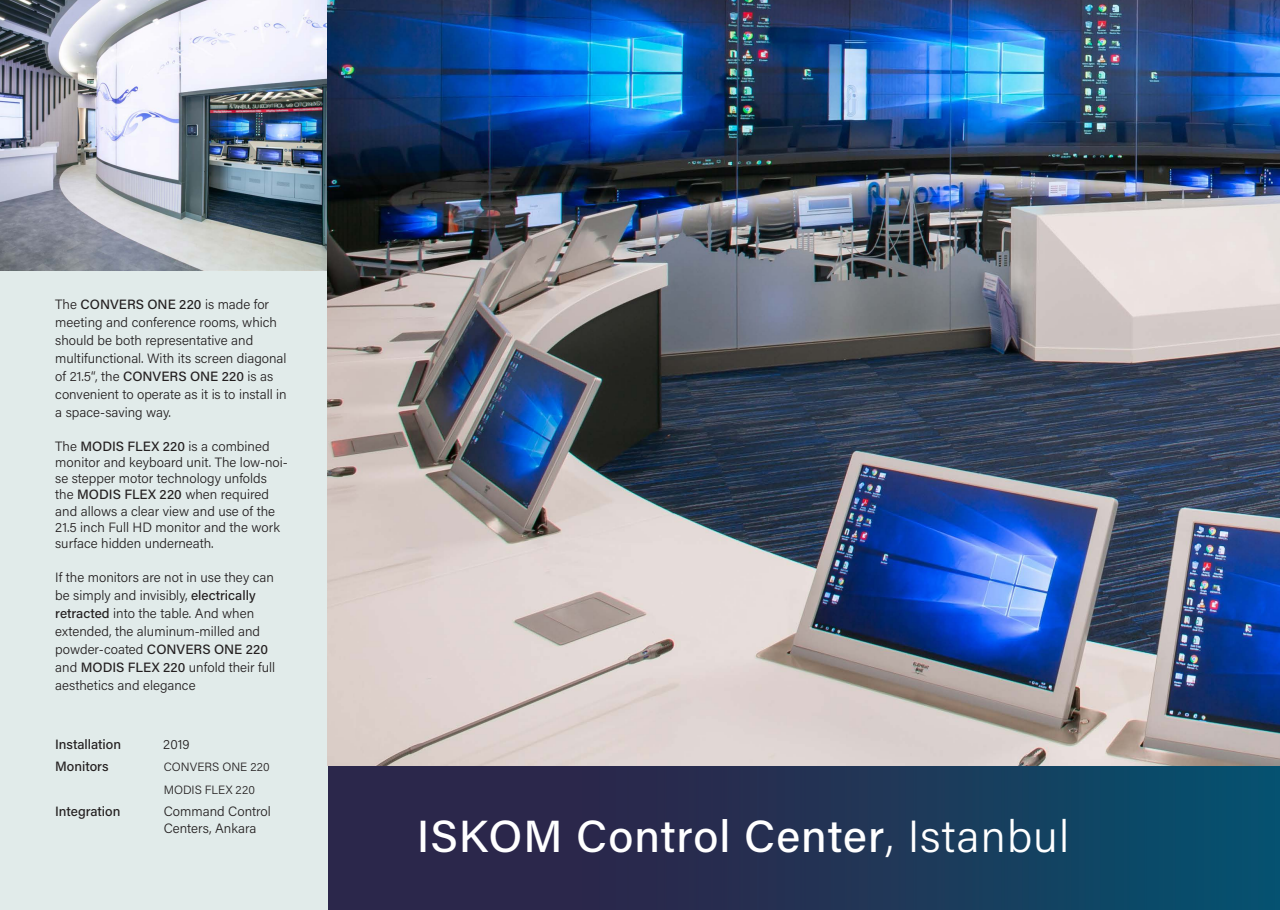
<style>
.page{position:relative;width:1280px;height:910px;background:#fff}
.page>*{position:absolute;margin:0;border:0;box-sizing:border-box;transform-origin:0 0}
.t1{font:500 45px "Acumin Pro";letter-spacing:.02em;color:#fff}
.t2{font:300 13.5px/18px "Acumin Pro";color:#231f20}
.t3{font:500 13.5px "Acumin Pro";letter-spacing:-.005em;color:#231f20}
.t4{font:300 12px/22.5px "Acumin Pro";color:#231f20}
.s1{font-weight:500}
.s2{font-weight:300}
</style>
<div class="page">
<img style="left:327px;top:0;width:953px;height:910px">
<div style="left:0;top:271px;width:327px;height:639px;background:#e1ebea"></div>
<img style="left:0;top:0;width:327px;height:270px">
<p class="t2" style="left:55px;top:294px;width:233px">The <span class="s1">CONVERS ONE 220</span> is made for meeting and conference rooms, which should be both representative and multifunctional. With its screen diagonal of 21.5“, the <span class="s1">CONVERS ONE 220</span> is as convenient to operate as it is to install in a space-saving way.</p>
<p class="t2" style="left:55px;top:437px;width:234px;line-height:16.2px">The <span class="s1">MODIS FLEX 220</span> is a combined monitor and keyboard unit. The low-noi&shy;se stepper motor technology unfolds the <span class="s1">MODIS FLEX 220</span> when required and allows a clear view and use of the 21.5 inch Full HD monitor and the work surface hidden underneath.</p>
<p class="t2" style="left:55px;top:568px;width:222px">If the monitors are not in use they can be simply and invisibly, <span class="s1">electrically retracted</span> into the table. And when extended, the aluminum-milled and powder-coated <span class="s1">CONVERS ONE 220 </span>and <span class="s1">MODIS FLEX 220</span> unfold their full aesthetics and elegance</p>
<p class="t3" style="left:55px;top:735px;width:67px">Installation</p>
<p class="t2" style="left:163px;top:734px;width:28px">2019</p>
<p class="t3" style="left:55px;top:757px;width:55px">Monitors</p>
<p class="t4" style="left:164px;top:755px;width:108px">CONVERS ONE 220<br>MODIS FLEX 220</p>
<p class="t3" style="left:55px;top:802px;width:67px">Integration</p>
<p class="t2" style="left:164px;top:803px;width:109px;line-height:16.5px">Command Control<br>Centers, Ankara</p>
<p class="t1" style="left:417px;top:805px;width:654px">ISKOM Control Center<span class="s2">, Istanbul</span></p>
</div>
